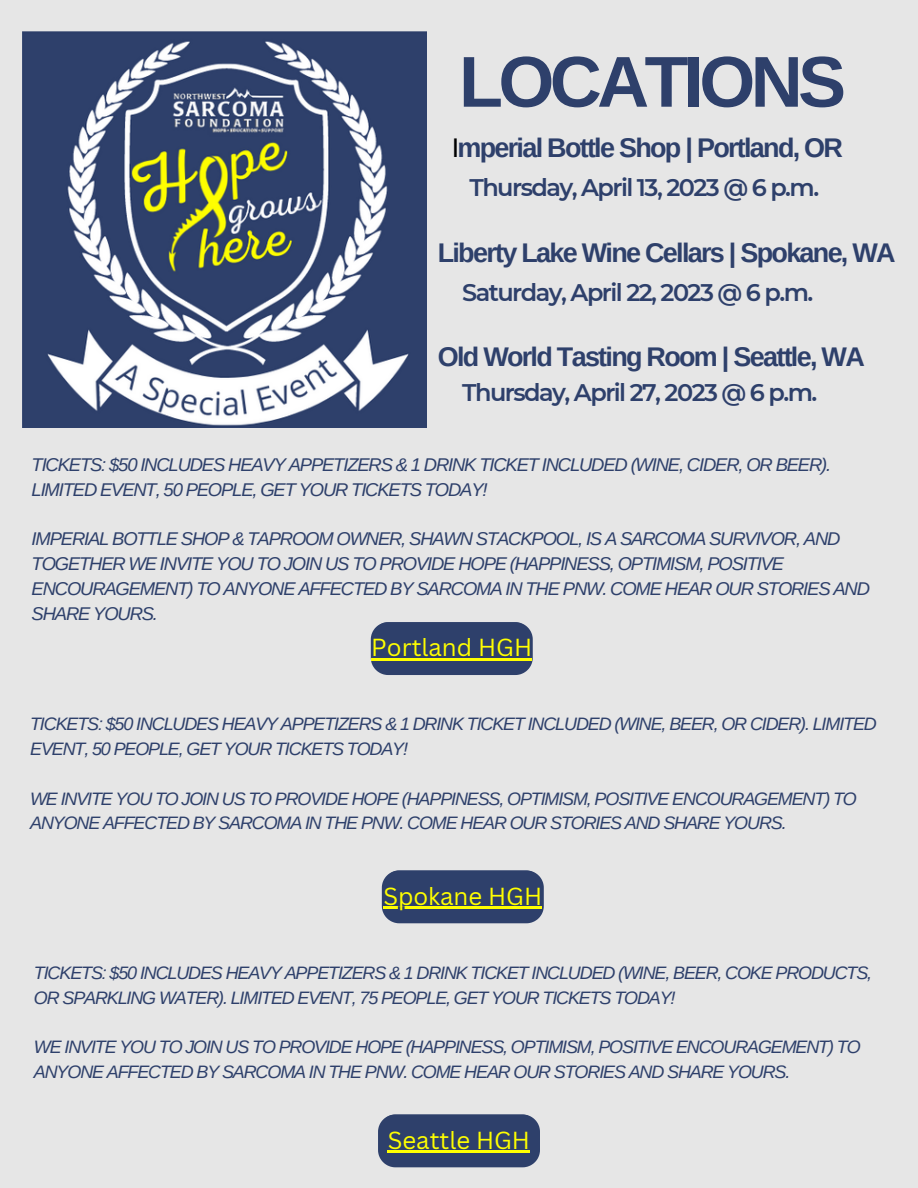
<style>
.page{position:relative;width:918px;height:1188px;background:#e6e6e6}
.page>*{position:absolute;margin:0;border:0;box-sizing:border-box;transform-origin:0 0}
.t1{font:700 72px "Arimo";letter-spacing:-.065em;color:#2e406b}
.t2{font:700 27px "Arimo";letter-spacing:-.065em;color:#2e406b}
.t3{font:600 24px "Montserrat";letter-spacing:-.065em;color:#2e406b}
.t4{font:24px "Canva Sans";color:#ff0}
.t5{font:italic 18.45px/24.8px "Arimo";letter-spacing:-.065em;color:#2e406b}
.t6{font:italic 18px/24.8px "Arimo";letter-spacing:-.065em;color:#2e406b}
.s1{font-weight:400;color:#000}
</style>
<div class="page">
<div style="left:371px;top:622px;width:162px;height:53px;background:#2e406b"></div>
<hr style="left:371px;top:658px;width:161px;height:3px;background:#ff0">
<svg style="left:378px;top:1114px;width:162px;height:53px;background:#38496d"></svg>
<hr style="left:388px;top:1151px;width:142px;height:2px;background:#ff0">
<img style="left:23px;top:31px;width:404px;height:396px">
<svg style="left:382px;top:870px;width:162px;height:53px;background:#38496d"></svg>
<hr style="left:383px;top:907px;width:159px;height:2px;background:#ff0">
<h1 class="t1" style="left:459px;top:42px;width:389px">LOCATIONS</h1>
<h2 class="t2" style="left:452px;top:133px;width:393px"><span class="s1">I</span>mperial Bottle Shop | Portland, OR</h2>
<h3 class="t3" style="left:470px;top:173px;width:351px">Thursday, April 13, 2023 @ 6 p.m.</h3>
<h2 class="t2" style="left:438px;top:238px;width:460px">Liberty Lake Wine Cellars | Spokane, WA</h2>
<h3 class="t3" style="left:462px;top:278px;width:353px">Saturday, April 22, 2023 @ 6 p.m.</h3>
<h2 class="t2" style="left:438px;top:342px;width:429px">Old World Tasting Room | Seattle, WA</h2>
<h3 class="t3" style="left:462px;top:378px;width:357px">Thursday, April 27, 2023 @ 6 p.m.</h3>
<p class="t5" style="left:32px;top:452px;width:801px">TICKETS: $50 INCLUDES HEAVY APPETIZERS &amp; 1 DRINK TICKET INCLUDED (WINE, CIDER, OR BEER).<br>LIMITED EVENT, 50 PEOPLE, GET YOUR TICKETS TODAY!</p>
<p class="t5" style="left:32px;top:527px;width:840px">IMPERIAL BOTTLE SHOP &amp; TAPROOM OWNER, SHAWN STACKPOOL, IS A SARCOMA SURVIVOR, AND TOGETHER WE INVITE YOU TO JOIN US TO PROVIDE HOPE (HAPPINESS, OPTIMISM, POSITIVE ENCOURAGEMENT) TO ANYONE AFFECTED BY SARCOMA IN THE PNW. COME HEAR OUR STORIES AND SHARE YOURS.</p>
<h3 class="t4" style="left:371px;top:631px;width:162px">Portland HGH</h3>
<p class="t6" style="left:30px;top:712px;width:848px">TICKETS: $50 INCLUDES HEAVY APPETIZERS &amp; 1 DRINK TICKET INCLUDED (WINE, BEER, OR CIDER). LIMITED<br>EVENT, 50 PEOPLE, GET YOUR TICKETS TODAY!</p>
<p class="t6" style="left:30px;top:786px;width:828px">WE INVITE YOU TO JOIN US TO PROVIDE HOPE (HAPPINESS, OPTIMISM, POSITIVE ENCOURAGEMENT) TO<br>ANYONE AFFECTED BY SARCOMA IN THE PNW. COME HEAR OUR STORIES AND SHARE YOURS.</p>
<h3 class="t4" style="left:383px;top:879px;width:160px">Spokane HGH</h3>
<p class="t6" style="left:34px;top:961px;width:840px">TICKETS: $50 INCLUDES HEAVY APPETIZERS &amp; 1 DRINK TICKET INCLUDED (WINE, BEER, COKE PRODUCTS,<br>OR SPARKLING WATER). LIMITED EVENT, 75 PEOPLE, GET YOUR TICKETS TODAY!</p>
<p class="t6" style="left:34px;top:1035px;width:828px">WE INVITE YOU TO JOIN US TO PROVIDE HOPE (HAPPINESS, OPTIMISM, POSITIVE ENCOURAGEMENT) TO<br>ANYONE AFFECTED BY SARCOMA IN THE PNW. COME HEAR OUR STORIES AND SHARE YOURS.</p>
<h3 class="t4" style="left:388px;top:1123px;width:144px">Seattle HGH</h3>
</div>
